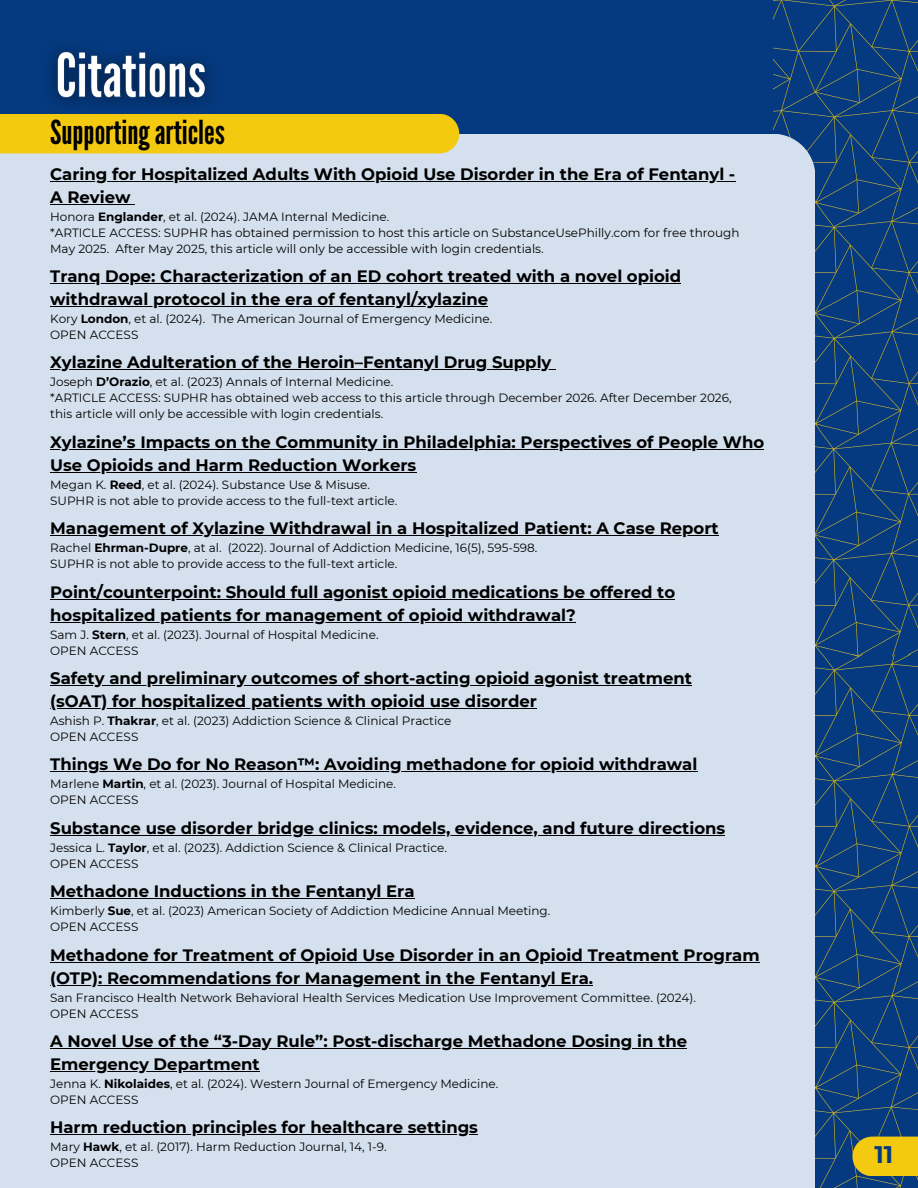
<style>
.page{position:relative;width:918px;height:1188px;background:#053a80}
.page>*{position:absolute;margin:0;border:0;box-sizing:border-box;transform-origin:0 0}
.t1{font:33px "League Gothic";color:#000}
.t2{font:700 24px "Montserrat";color:#053a80}
.t3{font:700 16.5px/23px "Montserrat";color:#000}
.t4{font:12px/16px "Montserrat";color:#000}
.s1{font-weight:700}
</style>
<div class="page">
<img style="left:772px;top:0;width:146px;height:643px">
<img style="left:815px;top:643px;width:103px;height:545px">
<div style="left:0;top:134px;width:815px;height:1054px;background:#d4e0ed"></div>
<div style="left:0;top:114px;width:459px;height:39px;background:#f3ca10"></div>
<div style="left:852px;top:1137px;width:66px;height:39px;background:#f3ca10"></div>
<img style="left:31px;top:48px;width:201px;height:79px">
<hr style="left:50px;top:181px;width:489px;height:1px;background:#000">
<hr style="left:539px;top:181px;width:196px;height:1px;background:#000">
<hr style="left:50px;top:204px;width:81px;height:1px;background:#000">
<hr style="left:50px;top:283px;width:631px;height:1px;background:#000">
<hr style="left:50px;top:306px;width:438px;height:1px;background:#000">
<hr style="left:50px;top:369px;width:501px;height:1px;background:#000">
<hr style="left:50px;top:449px;width:714px;height:1px;background:#000">
<hr style="left:50px;top:472px;width:366px;height:1px;background:#000">
<hr style="left:50px;top:599px;width:625px;height:1px;background:#000">
<hr style="left:50px;top:622px;width:526px;height:1px;background:#000">
<hr style="left:50px;top:771px;width:490px;height:1px;background:#000">
<hr style="left:540px;top:771px;width:157px;height:1px;background:#000">
<hr style="left:50px;top:535px;width:668px;height:1px;background:#000">
<hr style="left:50px;top:685px;width:292px;height:1px;background:#000">
<hr style="left:342px;top:685px;width:350px;height:1px;background:#000">
<hr style="left:50px;top:708px;width:487px;height:1px;background:#000">
<hr style="left:50px;top:835px;width:332px;height:1px;background:#000">
<hr style="left:382px;top:835px;width:343px;height:1px;background:#000">
<hr style="left:50px;top:1048px;width:637px;height:1px;background:#000">
<hr style="left:50px;top:1071px;width:210px;height:1px;background:#000">
<hr style="left:50px;top:1134px;width:358px;height:1px;background:#000">
<hr style="left:408px;top:1134px;width:70px;height:1px;background:#000">
<hr style="left:50px;top:898px;width:365px;height:1px;background:#000">
<hr style="left:50px;top:962px;width:709px;height:1px;background:#000">
<hr style="left:50px;top:985px;width:543px;height:1px;background:#000">
<p class="t1" style="left:50px;top:114px;width:176px">Supporting articles</p>
<p class="t3" style="left:50px;top:162px;width:687px">Caring for Hospitalized Adults With Opioid Use Disorder in the Era of Fentanyl -</p>
<p class="t3" style="left:50px;top:185px;width:82px">A Review</p>
<p class="t4" style="left:50px;top:208px;width:341px">Honora <span class="s1">Englander</span>, et al. (2024). JAMA Internal Medicine.</p>
<h2 class="t4" style="left:50px;top:224px;width:691px">*ARTICLE ACCESS: SUPHR has obtained permission to host this article on SubstanceUsePhilly.com for free through</h2>
<p class="t4" style="left:50px;top:240px;width:495px">May 2025. After May 2025, this article will only be accessible with login credentials.</p>
<p class="t3" style="left:50px;top:265px;width:633px">Tranq Dope: Characterization of an ED cohort treated with a novel opioid</p>
<p class="t3" style="left:50px;top:288px;width:439px">withdrawal protocol in the era of fentanyl/xylazine</p>
<p class="t4" style="left:50px;top:311px;width:444px">Kory <span class="s1">London</span>, et al. (2024). The American Journal of Emergency Medicine.<br>OPEN ACCESS</p>
<h3 class="t3" style="left:50px;top:351px;width:503px">Xylazine Adulteration of the Heroin–Fentanyl Drug Supply</h3>
<p class="t4" style="left:50px;top:374px;width:345px">Joseph <span class="s1">D’Orazio</span>, et al. (2023) Annals of Internal Medicine.</p>
<p class="t4" style="left:50px;top:390px;width:683px">*ARTICLE ACCESS: SUPHR has obtained web access to this article through December 2026. After December 2026, this article will only be accessible with login credentials.</p>
<p class="t3" style="left:50px;top:430px;width:716px">Xylazine’s Impacts on the Community in Philadelphia: Perspectives of People Who</p>
<h3 class="t3" style="left:50px;top:453px;width:368px">Use Opioids and Harm Reduction Workers</h3>
<h3 class="t4" style="left:50px;top:476px;width:349px">Megan K. <span class="s1">Reed</span>, et al. (2024). Substance Use &amp; Misuse.<br>SUPHR is not able to provide access to the full-text article.</h3>
<p class="t3" style="left:50px;top:517px;width:670px">Management of Xylazine Withdrawal in a Hospitalized Patient: A Case Report</p>
<p class="t4" style="left:50px;top:540px;width:489px">Rachel <span class="s1">Ehrman-Dupre</span>, at al. (2022). Journal of Addiction Medicine, 16(5), 595-598.<br>SUPHR is not able to provide access to the full-text article.</p>
<h3 class="t3" style="left:50px;top:580px;width:627px">Point/counterpoint: Should full agonist opioid medications be offered to</h3>
<h3 class="t3" style="left:50px;top:603px;width:527px">hospitalized patients for management of opioid withdrawal?</h3>
<h3 class="t4" style="left:50px;top:626px;width:330px">Sam J. <span class="s1">Stern</span>, et al. (2023). Journal of Hospital Medicine.<br>OPEN ACCESS</h3>
<p class="t3" style="left:50px;top:667px;width:643px">Safety and preliminary outcomes of short‑acting opioid agonist treatment</p>
<p class="t3" style="left:50px;top:690px;width:488px">(sOAT) for hospitalized patients with opioid use disorder</p>
<p class="t4" style="left:50px;top:713px;width:403px">Ashish P. <span class="s1">Thakrar</span>, et al. (2023) Addiction Science &amp; Clinical Practice<br>OPEN ACCESS</p>
<h3 class="t3" style="left:50px;top:753px;width:649px">Things We Do for No Reason™: Avoiding methadone for opioid withdrawal</h3>
<h3 class="t4" style="left:50px;top:776px;width:347px">Marlene <span class="s1">Martin</span>, et al. (2023). Journal of Hospital Medicine.<br>OPEN ACCESS</h3>
<p class="t3" style="left:50px;top:816px;width:677px">Substance use disorder bridge clinics: models, evidence, and future directions</p>
<h3 class="t4" style="left:50px;top:839px;width:398px">Jessica L. <span class="s1">Taylor</span>, et al. (2023). Addiction Science &amp; Clinical Practice.</h3>
<h3 class="t4" style="left:50px;top:855px;width:90px">OPEN ACCESS</h3>
<p class="t3" style="left:50px;top:880px;width:366px">Methadone Inductions in the Fentanyl Era</p>
<p class="t4" style="left:50px;top:903px;width:502px">Kimberly <span class="s1">Sue</span>, et al. (2023) American Society of Addiction Medicine Annual Meeting.</p>
<p class="t4" style="left:50px;top:919px;width:90px">OPEN ACCESS</p>
<h3 class="t3" style="left:50px;top:943px;width:711px">Methadone for Treatment of Opioid Use Disorder in an Opioid Treatment Program (OTP): Recommendations for Management in the Fentanyl Era.</h3>
<p class="t4" style="left:50px;top:989px;width:647px">San Francisco Health Network Behavioral Health Services Medication Use Improvement Committee. (2024).<br>OPEN ACCESS</p>
<p class="t3" style="left:50px;top:1030px;width:638px">A Novel Use of the “3-Day Rule”: Post-discharge Methadone Dosing in the</p>
<p class="t3" style="left:50px;top:1053px;width:211px">Emergency Department</p>
<p class="t4" style="left:50px;top:1076px;width:450px">Jenna K. <span class="s1">Nikolaides</span>, et al. (2024). Western Journal of Emergency Medicine.<br>OPEN ACCESS</p>
<p class="t3" style="left:50px;top:1116px;width:429px">Harm reduction principles for healthcare settings</p>
<p class="t4" style="left:50px;top:1139px;width:338px">Mary <span class="s1">Hawk</span>, et al. (2017). Harm Reduction Journal, 14, 1-9.</p>
<p class="t4" style="left:50px;top:1155px;width:90px">OPEN ACCESS</p>
<p class="t2" style="left:874px;top:1139px;width:20px">11</p>
</div>
